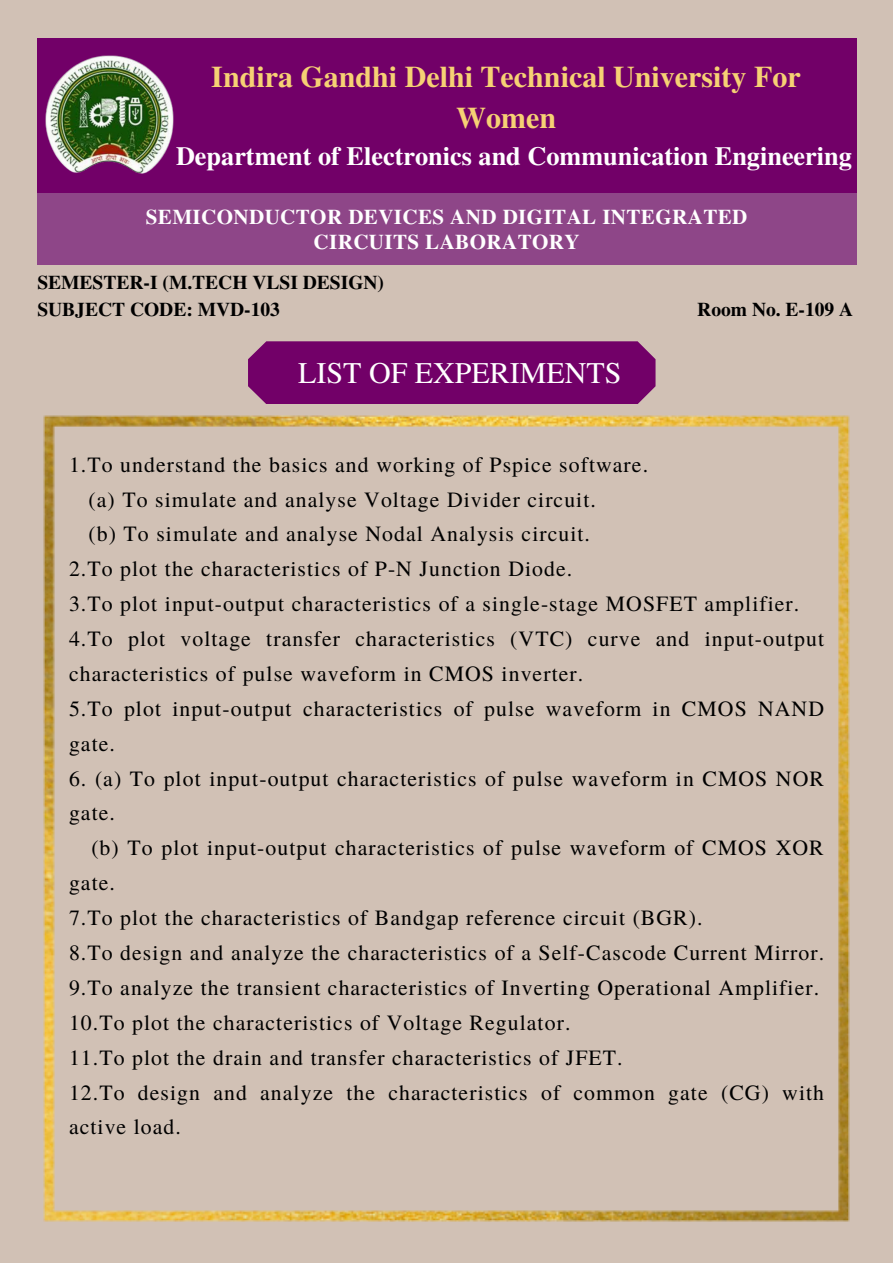
<style>
.page{position:relative;width:893px;height:1263px;background:#d1c1b5}
.page>*{position:absolute;margin:0;border:0;box-sizing:border-box;transform-origin:0 0}
.t1{font:700 30px/41.6px "Te X Gyre Termes";color:#f6d174;text-align:center}
.t2{font:30px "Te X Gyre Termes";color:#fff}
.t3{font:700 26.25px "Te X Gyre Termes";color:#fff}
.t4{font:21.75px/34.9px "Te X Gyre Termes";letter-spacing:.05em;color:#000}
.t5{font:700 21px/25.3px "Te X Gyre Termes";letter-spacing:.02em;color:#fff;text-align:center}
.t6{font:700 19.5px/27px "Te X Gyre Termes";color:#000}
</style>
<div class="page">
<div style="left:37px;top:38px;width:820px;height:155px;background:#720068"></div>
<div style="left:37px;top:193px;width:820px;height:72px;background:#8e4688"></div>
<img style="left:45px;top:55px;width:129px;height:119px">
<div style="left:248px;top:341px;width:407px;height:63px;background:#720068"></div>
<img style="left:43px;top:415px;width:807px;height:806px">
<h1 class="t1" style="left:211px;top:54px;width:591px">Indira Gandhi Delhi Technical University For<br>Women</h1>
<p class="t3" style="left:176px;top:136px;width:677px">Department of Electronics and Communication Engineering</p>
<p class="t5" style="left:146px;top:203px;width:603px">SEMICONDUCTOR DEVICES AND DIGITAL INTEGRATED<br>CIRCUITS LABORATORY</p>
<p class="t6" style="left:37px;top:267px;width:348px">SEMESTER-I (M.TECH VLSI DESIGN)<br>SUBJECT CODE: MVD-103</p>
<h1 class="t2" style="left:298px;top:351px;width:325px">LIST OF EXPERIMENTS</h1>
<p class="t6" style="left:697px;top:294px;width:157px">Room No. E-109 A</p>
<p class="t4" style="left:69px;top:446px;width:580px">1.To understand the basics and working of Pspice software.</p>
<p class="t4" style="left:89px;top:481px;width:509px">(a) To simulate and analyse Voltage Divider circuit.</p>
<p class="t4" style="left:89px;top:516px;width:503px">(b) To simulate and analyse Nodal Analysis circuit.</p>
<p class="t4" style="left:69px;top:550px;width:505px">2.To plot the characteristics of P-N Junction Diode.</p>
<p class="t4" style="left:69px;top:585px;width:732px">3.To plot input-output characteristics of a single-stage MOSFET amplifier.</p>
<p class="t4" style="left:69px;top:620px;width:756px">4.To plot voltage transfer characteristics (VTC) curve and input-output</p>
<p class="t4" style="left:69px;top:655px;width:516px">characteristics of pulse waveform in CMOS inverter.</p>
<p class="t4" style="left:69px;top:690px;width:756px">5.To plot input-output characteristics of pulse waveform in CMOS NAND</p>
<p class="t4" style="left:69px;top:725px;width:47px">gate.</p>
<p class="t4" style="left:69px;top:760px;width:756px">6. (a) To plot input-output characteristics of pulse waveform in CMOS NOR gate.</p>
<p class="t4" style="left:69px;top:829px;width:756px;text-indent:22px">(b) To plot input-output characteristics of pulse waveform of CMOS XOR gate.<br>7.To plot the characteristics of Bandgap reference circuit (BGR).<br>8.To design and analyze the characteristics of a Self-Cascode Current Mirror.<br>9.To analyze the transient characteristics of Inverting Operational Amplifier.<br>10.To plot the characteristics of Voltage Regulator.<br>11.To plot the drain and transfer characteristics of JFET.<br>12.To design and analyze the characteristics of common gate (CG) with active load.</p>
</div>
